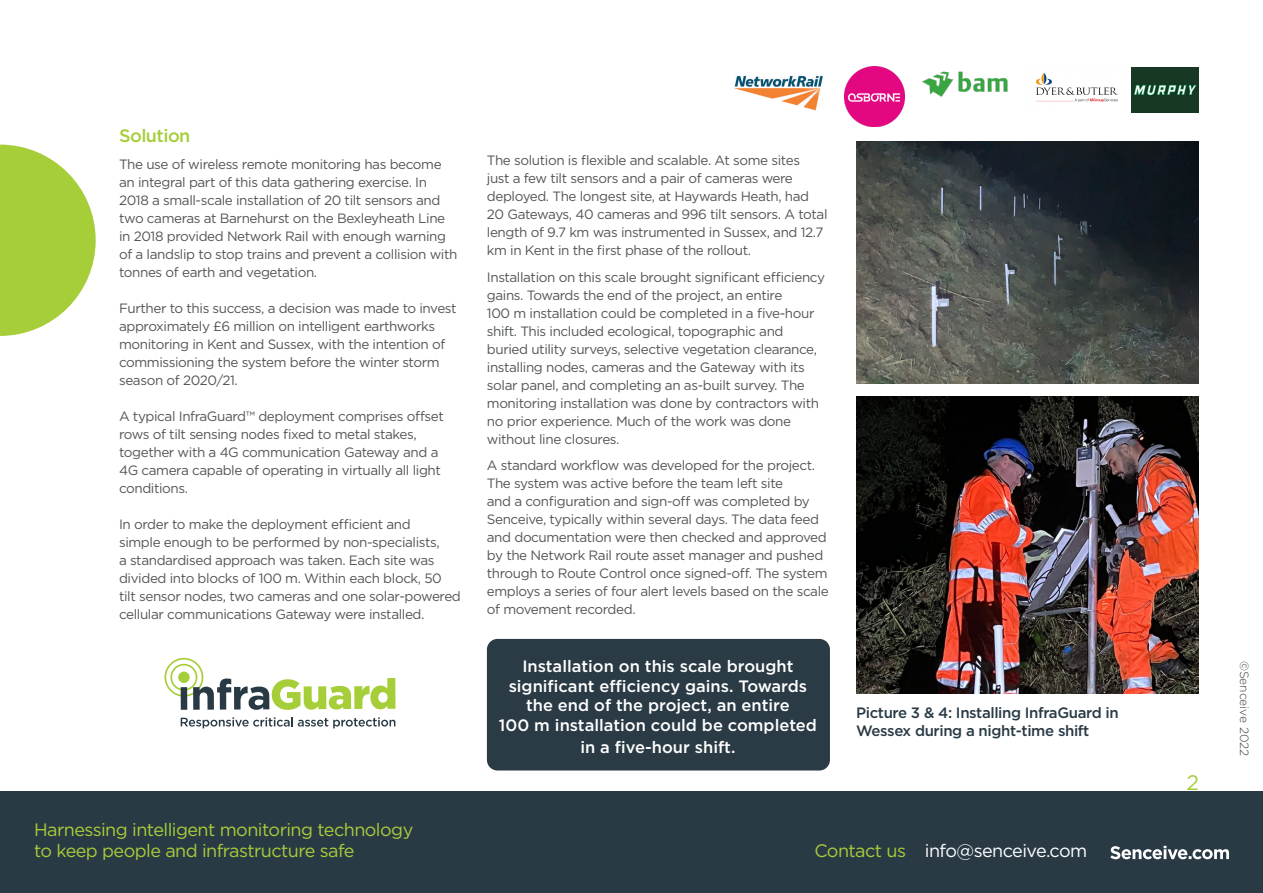
<style>
.page{position:relative;width:1263px;height:893px;background:#fff}
.page>*{position:absolute;margin:0;border:0;box-sizing:border-box;transform-origin:0 0}
.t1{font:21px "Gotham";color:#a6ce39}
.t2{font:18px/21px "Gotham";letter-spacing:-.03em;color:#a6ce39}
.t3{font:18px "Gotham";letter-spacing:-.03em;color:#fff}
.t4{font:500 18px "Gotham";letter-spacing:-.03em;color:#a6ce39}
.t5{font:500 16.5px/19.8px "Gotham";color:#fff;text-align:center}
.t6{font:500 15px/18px "Gotham";letter-spacing:-.025em;color:#293a45}
.t7{font:13.5px/18px "Gotham";letter-spacing:-.03em;color:#545557}
.t8{font:300 12px "Gotham";color:#3e3e3f}
.s1{color:#a6ce39}
</style>
<div class="page">
<div style="left:0;top:792px;width:1263px;height:101px;background:#293a45"></div>
<svg style="left:0;top:145px;width:96px;height:191px"></svg>
<svg style="left:1110px;top:846px;width:119px;height:13px"></svg>
<img style="left:856px;top:396px;width:342px;height:297px">
<img style="left:856px;top:141px;width:342px;height:243px">
<svg style="left:164px;top:658px;width:231px;height:52px"></svg>
<svg style="left:181px;top:717px;width:214px;height:11px"></svg>
<div style="left:487px;top:639px;width:343px;height:131px;background:#2b3b46;border-radius:11px"></div>
<img style="left:1131px;top:67px;width:67px;height:45px">
<img style="left:734px;top:75px;width:89px;height:36px">
<img style="left:922px;top:71px;width:86px;height:26px">
<img style="left:844px;top:66px;width:61px;height:61px">
<img style="left:1035px;top:73px;width:83px;height:29px">
<p class="t4" style="left:119px;top:124px;width:73px">Solution</p>
<p class="t7" style="left:119px;top:154px;width:340px">The use of wireless remote monitoring has become an integral part of this data gathering exercise. In 2018 a small-scale installation of 20 tilt sensors and two cameras at Barnehurst on the Bexleyheath Line in 2018 provided Network Rail with enough warning of a landslip to stop trains and prevent a collision with tonnes of earth and vegetation.</p>
<p class="t7" style="left:119px;top:298px;width:339px">Further to this success, a decision was made to invest approximately £6 million on intelligent earthworks monitoring in Kent and Sussex, with the intention of commissioning the system before the winter storm season of 2020/21.</p>
<p class="t7" style="left:119px;top:406px;width:326px">A typical InfraGuard™ deployment comprises offset rows of tilt sensing nodes fixed to metal stakes, together with a 4G communication Gateway and a 4G camera capable of operating in virtually all light conditions.</p>
<p class="t7" style="left:119px;top:514px;width:343px">In order to make the deployment efficient and<br>simple enough to be performed by non-specialists,<br>a standardised approach was taken. Each site was divided into blocks of 100 m. Within each block, 50 tilt sensor nodes, two cameras and one solar-powered cellular communications Gateway were installed.</p>
<p class="t7" style="left:487px;top:151px;width:342px">The solution is flexible and scalable. At some sites<br>just a few tilt sensors and a pair of cameras were deployed. The longest site, at Haywards Heath, had 20 Gateways, 40 cameras and 996 tilt sensors. A total length of 9.7 km was instrumented in Sussex, and 12.7 km in Kent in the first phase of the rollout.</p>
<p class="t7" style="left:487px;top:268px;width:340px">Installation on this scale brought significant efficiency gains. Towards the end of the project, an entire<br>100 m installation could be completed in a five-hour shift. This included ecological, topographic and buried utility surveys, selective vegetation clearance, installing nodes, cameras and the Gateway with its solar panel, and completing an as-built survey. The monitoring installation was done by contractors with no prior experience. Much of the work was done without line closures.</p>
<p class="t7" style="left:487px;top:456px;width:343px">A standard workflow was developed for the project.<br>The system was active before the team left site<br>and a configuration and sign-off was completed by Senceive, typically within several days. The data feed and documentation were then checked and approved by the Network Rail route asset manager and pushed through to Route Control once signed-off. The system employs a series of four alert levels based on the scale of movement recorded.</p>
<p class="t5" style="left:499px;top:656px;width:319px">Installation on this scale brought significant efficiency gains. Towards the end of the project, an entire<br>100 m installation could be completed</p>
<p class="t5" style="left:580px;top:737px;width:157px">in a five-hour shift.</p>
<p class="t6" style="left:856px;top:703px;width:264px">Picture 3 &amp; 4: Installing InfraGuard in<br>Wessex during a night-time shift</p>
<p class="t2" style="left:34px;top:819px;width:381px">Harnessing intelligent monitoring technology to keep people and infrastructure safe</p>
<p class="t3" style="left:814px;top:839px;width:274px"><span class="s1">Contact us</span> info@senceive.com</p>
<p class="t1" style="left:1186px;top:769px;width:14px">2</p>
<p class="t8" style="left:1252px;top:661px;width:97px;rotate:90deg">©Senceive 2022</p>
</div>
